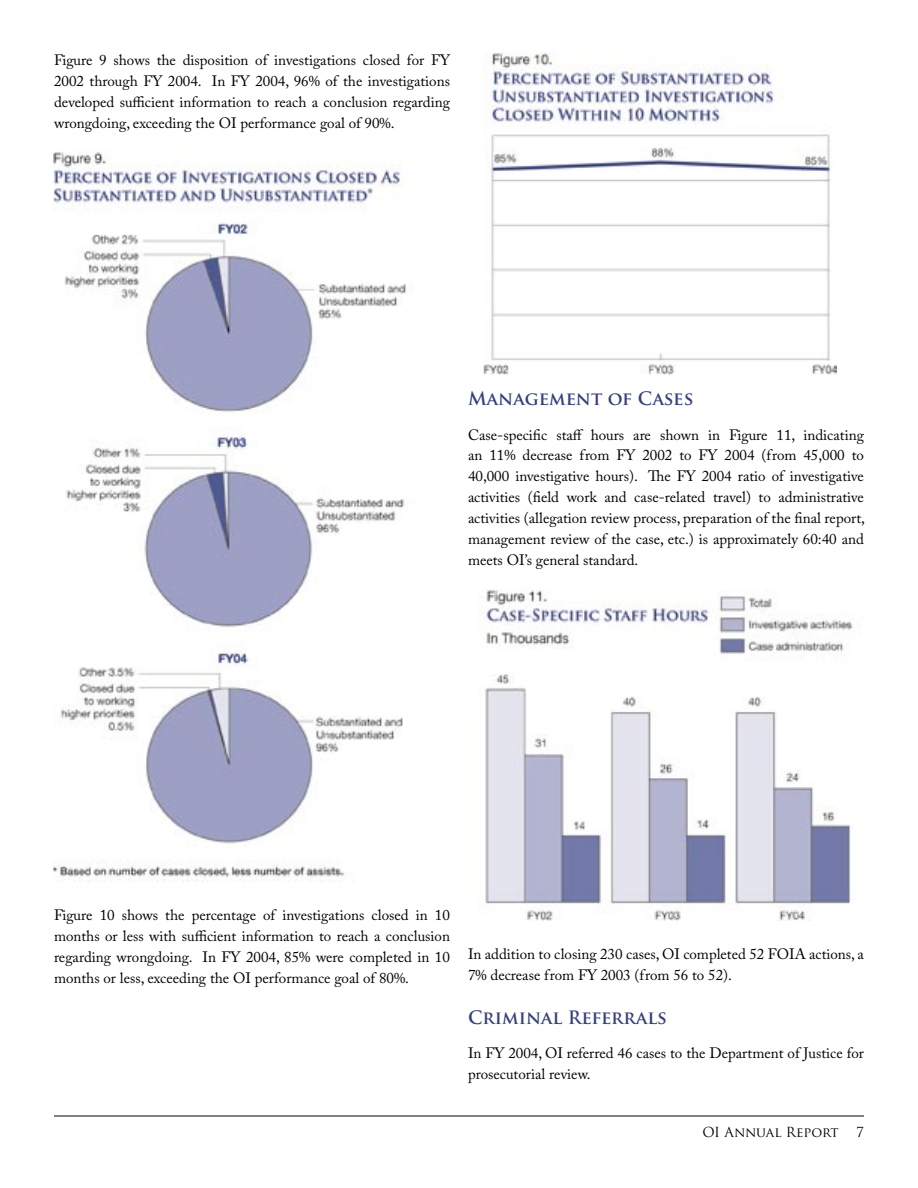
<style>
.page{position:relative;width:918px;height:1188px;background:#fff}
.page>*{position:absolute;margin:0;border:0;box-sizing:border-box;transform-origin:0 0}
.t1{font:700 18px "Trajan Pro";color:#36407c}
.t2{font:15px/21px "Adobe Caslon Pro";color:#000;text-align:justify}
.t3{font:13.5px "Trajan Pro";color:#000}
</style>
<div class="page">
<hr style="left:54px;top:1116px;width:810px;height:1px;background:#000">
<img style="left:483px;top:590px;width:370px;height:331px">
<img style="left:54px;top:152px;width:353px;height:729px">
<img style="left:483px;top:53px;width:353px;height:321px">
<p class="t2" style="left:54px;top:49px;width:398px">Figure 9 shows the disposition of investigations closed for FY 2002 through FY 2004. In FY 2004, 96% of the investigations developed sufficient information to reach a conclusion regarding wrongdoing, exceeding the OI performance goal of 90%.</p>
<p class="t1" style="left:468px;top:387px;width:227px">Management of Cases</p>
<p class="t2" style="left:468px;top:424px;width:399px">Case-specific staff hours are shown in Figure 11, indicating an 11% decrease from FY 2002 to FY 2004 (from 45,000 to 40,000 investigative hours). The FY 2004 ratio of investigative activities (field work and case-related travel) to administrative activities (allegation review process, preparation of the final report, management review of the case, etc.) is approximately 60:40 and meets OI’s general standard.</p>
<p class="t2" style="left:54px;top:904px;width:398px">Figure 10 shows the percentage of investigations closed in 10 months or less with sufficient information to reach a conclusion regarding wrongdoing. In FY 2004, 85% were completed in 10 months or less, exceeding the OI performance goal of 80%.</p>
<p class="t2" style="left:468px;top:943px;width:397px">In addition to closing 230 cases, OI completed 52 FOIA actions, a<br>7% decrease from FY 2003 (from 56 to 52).</p>
<p class="t1" style="left:468px;top:1006px;width:201px">Criminal Referrals</p>
<p class="t2" style="left:468px;top:1043px;width:398px">In FY 2004, OI referred 46 cases to the Department of Justice for prosecutorial review.</p>
<p class="t3" style="left:702px;top:1123px;width:138px">OI Annual Report</p>
<p class="t3" style="left:856px;top:1123px;width:9px">7</p>
</div>
